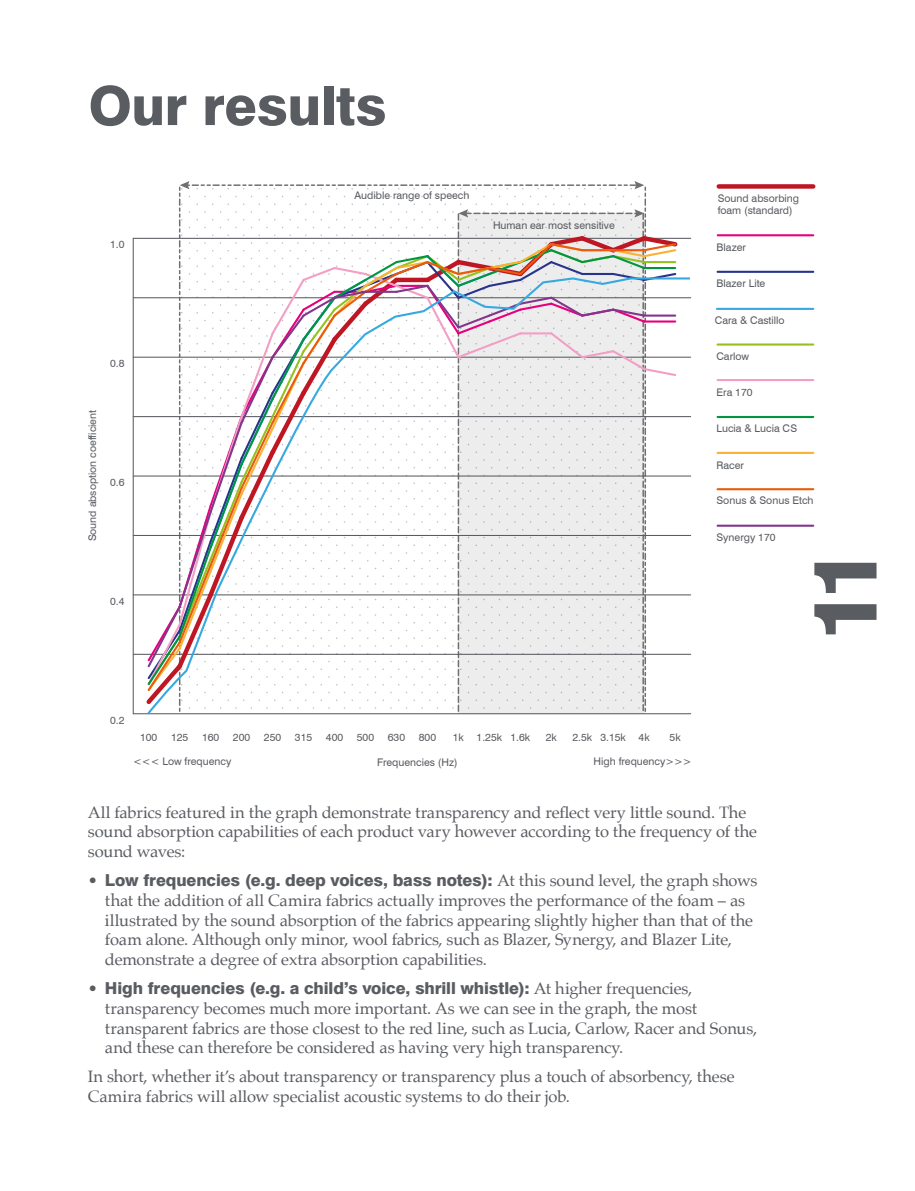
<style>
.page{position:relative;width:915px;height:1191px;background:#fff}
.page>*{position:absolute;margin:0;border:0;box-sizing:border-box;transform-origin:0 0}
.t1{font:800 90px "Swiss 721 BT";color:#595c61}
.t2{font:800 54px "Swiss 721 BT";letter-spacing:-.01em;color:#595c61}
.t3{font:16.5px/19.8px "Palatino";letter-spacing:-.01em;color:#595c61}
.t4{font:800 16.5px "Swiss 721 BT";letter-spacing:-.005em;color:#595c61}
.t5{font:10.5px/12.6px "Swiss 721 BT";color:#595c61}
.s1{font-family:"Palatino";font-weight:400}
</style>
<div class="page">
<hr style="left:133px;top:238px;width:1px;height:475px;background:#595c61">
<hr style="left:133px;top:713px;width:557px;height:1px;background:#595c61">
<hr style="left:133px;top:594px;width:557px;height:1px;background:#595c61">
<hr style="left:133px;top:475px;width:557px;height:1px;background:#595c61">
<hr style="left:133px;top:357px;width:557px;height:1px;background:#595c61">
<hr style="left:133px;top:238px;width:557px;height:1px;background:#595c61">
<hr style="left:133px;top:654px;width:557px;height:1px;background:#595c61">
<hr style="left:133px;top:535px;width:557px;height:1px;background:#595c61">
<hr style="left:133px;top:416px;width:557px;height:1px;background:#595c61">
<hr style="left:133px;top:297px;width:557px;height:1px;background:#595c61">
<svg style="left:142px;top:181px;width:538px;height:474px"></svg>
<svg style="left:146px;top:276px;width:546px;height:439px"></svg>
<hr style="left:717px;top:524px;width:96px;height:3px;background:#82368c">
<hr style="left:717px;top:488px;width:96px;height:2px;background:#ea5b0b">
<hr style="left:717px;top:452px;width:96px;height:2px;background:#f9b234">
<hr style="left:717px;top:416px;width:96px;height:2px;background:#009641">
<hr style="left:717px;top:379px;width:96px;height:2px;background:#f39fc5">
<hr style="left:717px;top:343px;width:96px;height:2px;background:#95c11f">
<hr style="left:717px;top:271px;width:96px;height:2px;background:#28348b">
<hr style="left:717px;top:234px;width:96px;height:2px;background:#e6007d">
<div style="left:718px;top:184px;width:95px;height:5px;background:#be1622"></div>
<hr style="left:716px;top:308px;width:97px;height:2px;background:#36a9e1">
<h2 class="t2" style="left:88px;top:73px;width:299px">Our results</h2>
<p class="t5" style="left:110px;top:238px;width:16px">1.0</p>
<p class="t5" style="left:354px;top:189px;width:116px">Audible range of speech</p>
<p class="t5" style="left:493px;top:219px;width:123px">Human ear most sensitive</p>
<p class="t5" style="left:110px;top:357px;width:16px">0.8</p>
<p class="t5" style="left:86px;top:541px;width:133px;rotate:-90deg">Sound absoption coefficient</p>
<p class="t5" style="left:110px;top:476px;width:16px">0.6</p>
<p class="t5" style="left:110px;top:594px;width:16px">0.4</p>
<p class="t5" style="left:717px;top:192px;width:83px">Sound absorbing foam (standard)</p>
<p class="t5" style="left:716px;top:241px;width:31px">Blazer</p>
<p class="t5" style="left:716px;top:277px;width:50px">Blazer Lite</p>
<p class="t5" style="left:714px;top:313px;width:71px">Cara &amp; Castillo</p>
<p class="t5" style="left:716px;top:349px;width:34px">Carlow</p>
<p class="t5" style="left:716px;top:386px;width:38px">Era 170</p>
<p class="t5" style="left:716px;top:422px;width:82px">Lucia &amp; Lucia CS</p>
<p class="t5" style="left:716px;top:459px;width:29px">Racer</p>
<p class="t5" style="left:716px;top:494px;width:99px">Sonus &amp; Sonus Etch</p>
<p class="t5" style="left:716px;top:531px;width:61px">Synergy 170</p>
<h1 class="t1" style="left:789px;top:643px;width:96px;rotate:-90deg">11</h1>
<p class="t5" style="left:110px;top:713px;width:16px">0.2</p>
<p class="t5" style="left:140px;top:730px;width:19px">100</p>
<p class="t5" style="left:171px;top:730px;width:19px">125</p>
<p class="t5" style="left:202px;top:730px;width:19px">160</p>
<p class="t5" style="left:233px;top:730px;width:19px">200</p>
<p class="t5" style="left:264px;top:730px;width:19px">250</p>
<p class="t5" style="left:295px;top:730px;width:19px">315</p>
<p class="t5" style="left:326px;top:730px;width:19px">400</p>
<p class="t5" style="left:357px;top:730px;width:19px">500</p>
<p class="t5" style="left:387px;top:730px;width:19px">630</p>
<p class="t5" style="left:418px;top:730px;width:19px">800</p>
<p class="t5" style="left:452px;top:730px;width:79px">1k 1.25k 1.6k</p>
<p class="t5" style="left:545px;top:730px;width:13px">2k</p>
<p class="t5" style="left:572px;top:730px;width:79px">2.5k 3.15k 4k</p>
<p class="t5" style="left:669px;top:730px;width:13px">5k</p>
<p class="t5" style="left:133px;top:755px;width:100px">&lt;&lt;&lt; Low frequency</p>
<p class="t5" style="left:377px;top:755px;width:82px">Frequencies (Hz)</p>
<p class="t5" style="left:593px;top:755px;width:100px">High frequency&gt;&gt;&gt;</p>
<p class="t3" style="left:88px;top:802px;width:670px">All fabrics featured in the graph demonstrate transparency and reflect very little sound. The sound absorption capabilities of each product vary however according to the frequency of the sound waves:</p>
<p class="t4" style="left:88px;top:870px;width:670px"><span class="s1">•</span> Low frequencies (e.g. deep voices, bass notes): <span class="s1">At this sound level, the graph shows</span></p>
<p class="t3" style="left:105px;top:890px;width:649px">that the addition of all Camira fabrics actually improves the performance of the foam – as illustrated by the sound absorption of the fabrics appearing slightly higher than that of the foam alone. Although only minor, wool fabrics, such as Blazer, Synergy, and Blazer Lite, demonstrate a degree of extra absorption capabilities.</p>
<p class="t4" style="left:88px;top:978px;width:605px"><span class="s1">•</span> High frequencies (e.g. a child’s voice, shrill whistle): <span class="s1">At higher frequencies,</span></p>
<p class="t3" style="left:105px;top:998px;width:653px">transparency becomes much more important. As we can see in the graph, the most transparent fabrics are those closest to the red line, such as Lucia, Carlow, Racer and Sonus, and these can therefore be considered as having very high transparency.</p>
<p class="t3" style="left:88px;top:1066px;width:648px">In short, whether it’s about transparency or transparency plus a touch of absorbency, these<br>Camira fabrics will allow specialist acoustic systems to do their job.</p>
</div>
